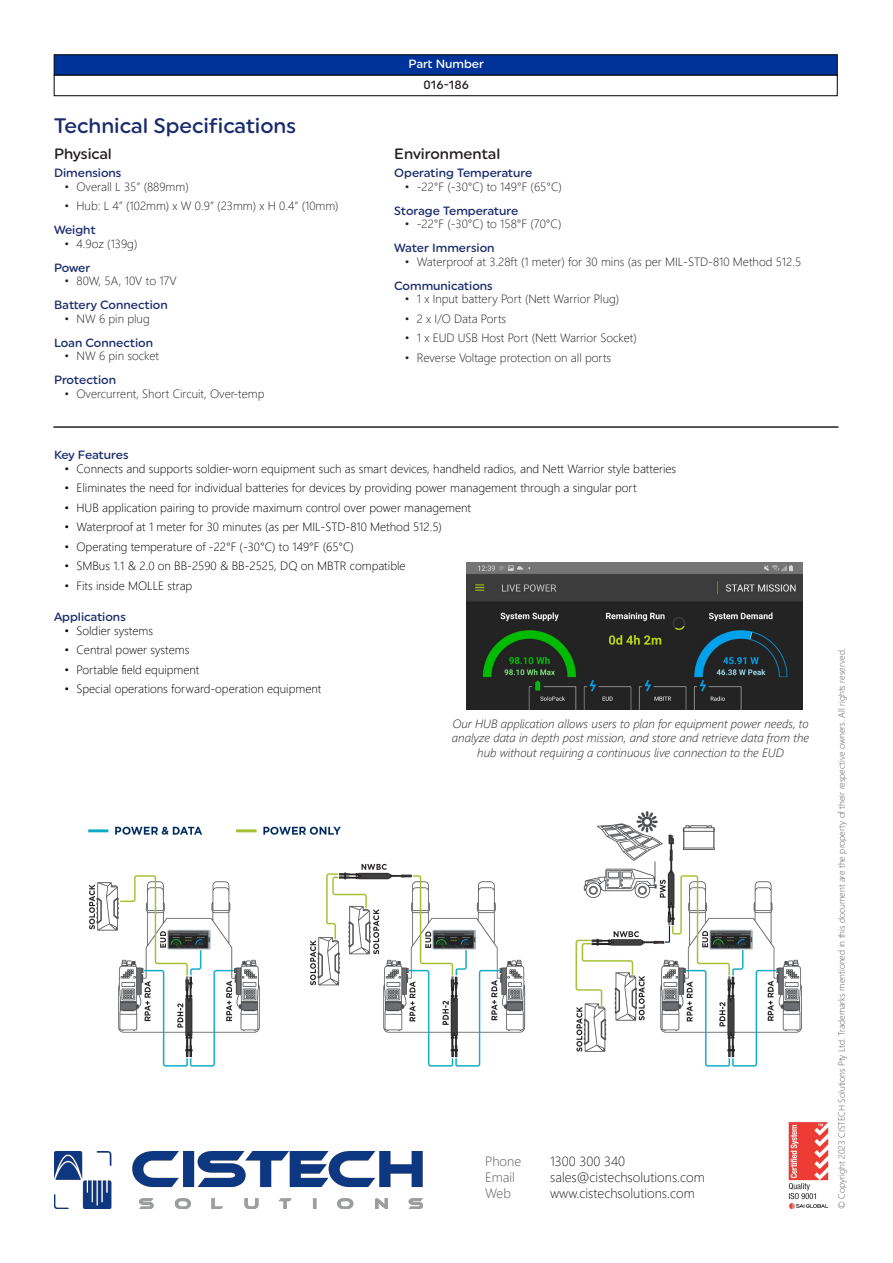
<style>
.page{position:relative;width:893px;height:1263px;background:#fff}
.page>*{position:absolute;margin:0;border:0;box-sizing:border-box;transform-origin:0 0}
.Second_Page_Heading{font:500 21px "Uniform Rounded";color:#192b6c}
.Second_Page_Large_Bold{font:500 15px "Uniform Rounded";color:#231f20}
.t1{font:300 13.5px "Segoe UI";color:#231f20}
.t2{font:300 13.5px "Segoe UI";color:#57585a}
.t3{font:300 12px "Segoe UI";color:#000}
.t4{font:300 12px "Segoe UI";color:#231f20}
.t5{font:italic 300 12px/14.4px "Segoe UI";color:#231f20;text-align:center}
.Second_Page_Bold{font:500 12px "Uniform Rounded";color:#192b6c}
.Second_Page_Bold-2{font:500 12px "Uniform Rounded";color:#fff}
.Second_Page_Bold-3{font:500 12px "Uniform Rounded";color:#231f20}
.t6{font:300 9px "Segoe UI";color:#57585a}
</style>
<div class="page">
<div style="left:54px;top:54px;width:784px;height:22px;background:#039;border:1px solid #000"></div>
<div style="left:54px;top:75px;width:784px;height:21px;background:#fff;border:1px solid #000"></div>
<img style="left:54px;top:1151px;width:369px;height:58px">
<img style="left:788px;top:1122px;width:41px;height:87px">
<hr style="left:53px;top:426px;width:785px;height:2px;background:#231f20">
<img style="left:88px;top:811px;width:714px;height:256px">
<img style="left:466px;top:562px;width:336px;height:147px">
<p class="Second_Page_Heading" style="left:54px;top:113px;width:244px">Technical Specifications</p>
<p class="Second_Page_Large_Bold" style="left:54px;top:145px;width:59px">Physical</p>
<p class="Second_Page_Bold" style="left:54px;top:166px;width:69px">Dimensions</p>
<p class="t4" style="left:64px;top:175px;width:126px">• Overall L 35” (889mm)</p>
<p class="t4" style="left:64px;top:195px;width:276px">• Hub: L 4” (102mm) x W 0.9” (23mm) x H 0.4” (10mm)</p>
<p class="Second_Page_Bold" style="left:54px;top:223px;width:43px">Weight</p>
<p class="t4" style="left:64px;top:232px;width:74px">• 4.9oz (139g)</p>
<p class="Second_Page_Bold" style="left:54px;top:260px;width:38px">Power</p>
<p class="t4" style="left:64px;top:270px;width:114px">• 80W, 5A, 10V to 17V</p>
<p class="Second_Page_Bold" style="left:54px;top:298px;width:115px">Battery Connection</p>
<p class="t4" style="left:64px;top:307px;width:87px">• NW 6 pin plug</p>
<p class="Second_Page_Bold" style="left:54px;top:335px;width:101px">Loan Connection</p>
<p class="t4" style="left:64px;top:345px;width:96px">• NW 6 pin socket</p>
<p class="Second_Page_Bold" style="left:54px;top:373px;width:64px">Protection</p>
<p class="t4" style="left:64px;top:382px;width:202px">• Overcurrent, Short Circuit, Over-temp</p>
<p class="Second_Page_Bold-2" style="left:409px;top:57px;width:77px">Part Number</p>
<p class="Second_Page_Bold-3" style="left:424px;top:77px;width:47px">016-186</p>
<p class="Second_Page_Large_Bold" style="left:394px;top:145px;width:108px">Environmental</p>
<p class="Second_Page_Bold" style="left:394px;top:166px;width:139px">Operating Temperature</p>
<p class="t4" style="left:405px;top:175px;width:159px">• -22°F (-30°C) to 149°F (65°C)</p>
<p class="Second_Page_Bold" style="left:394px;top:203px;width:126px">Storage Temperature</p>
<p class="t4" style="left:405px;top:213px;width:158px">• -22°F (-30°C) to 158°F (70°C)</p>
<p class="Second_Page_Bold" style="left:394px;top:241px;width:102px">Water Immersion</p>
<p class="t4" style="left:405px;top:250px;width:398px">• Waterproof at 3.28ft (1 meter) for 30 mins (as per MIL-STD-810 Method 512.5</p>
<p class="Second_Page_Bold" style="left:394px;top:278px;width:100px">Communications</p>
<p class="t4" style="left:405px;top:288px;width:216px">• 1 x Input battery Port (Nett Warrior Plug)</p>
<p class="t4" style="left:405px;top:307px;width:103px">• 2 x I/O Data Ports</p>
<p class="t4" style="left:405px;top:327px;width:233px">• 1 x EUD USB Host Port (Nett Warrior Socket)</p>
<p class="t4" style="left:405px;top:346px;width:208px">• Reverse Voltage protection on all ports</p>
<p class="Second_Page_Bold" style="left:54px;top:448px;width:76px">Key Features</p>
<p class="t3" style="left:64px;top:457px;width:613px">• Connects and supports soldier-worn equipment such as smart devices, handheld radios, and Nett Warrior style batteries</p>
<p class="t3" style="left:64px;top:477px;width:574px">• Eliminates the need for individual batteries for devices by providing power management through a singular port</p>
<p class="t3" style="left:64px;top:496px;width:408px">• HUB application pairing to provide maximum control over power management</p>
<p class="t3" style="left:64px;top:516px;width:379px">• Waterproof at 1 meter for 30 minutes (as per MIL-STD-810 Method 512.5)</p>
<p class="t3" style="left:64px;top:535px;width:291px">• Operating temperature of -22°F (-30°C) to 149°F (65°C)</p>
<p class="t3" style="left:64px;top:555px;width:343px">• SMBus 1.1 &amp; 2.0 on BB-2590 &amp; BB-2525, DQ on MBTR compatible</p>
<p class="t3" style="left:64px;top:574px;width:129px">• Fits inside MOLLE strap</p>
<p class="Second_Page_Bold" style="left:54px;top:610px;width:73px">Applications</p>
<p class="t3" style="left:64px;top:619px;width:90px">• Soldier systems</p>
<p class="t3" style="left:64px;top:639px;width:126px">• Central power systems</p>
<p class="t3" style="left:64px;top:658px;width:137px">• Portable field equipment</p>
<p class="t3" style="left:64px;top:678px;width:258px">• Special operations forward-operation equipment</p>
<p class="t5" style="left:452px;top:714px;width:359px">Our HUB application allows users to plan for equipment power needs, to analyze data in depth post mission, and store and retrieve data from the hub without requiring a continuous live connection to the EUD</p>
<p class="t2" style="left:485px;top:1148px;width:38px">Phone</p>
<p class="t1" style="left:550px;top:1148px;width:76px">1300 300 340</p>
<p class="t2" style="left:485px;top:1164px;width:32px">Email</p>
<p class="t1" style="left:550px;top:1164px;width:156px">sales@cistechsolutions.com</p>
<p class="t2" style="left:485px;top:1181px;width:27px">Web</p>
<p class="t1" style="left:550px;top:1181px;width:146px">www.cistechsolutions.com</p>
<p class="t6" style="left:833px;top:1209px;width:562px;rotate:-90deg">© Copyright 2023 CISTECH Solutions Pty Ltd. Trademarks mentioned in this document are the property of their respective owners. All rights reserved.</p>
</div>
